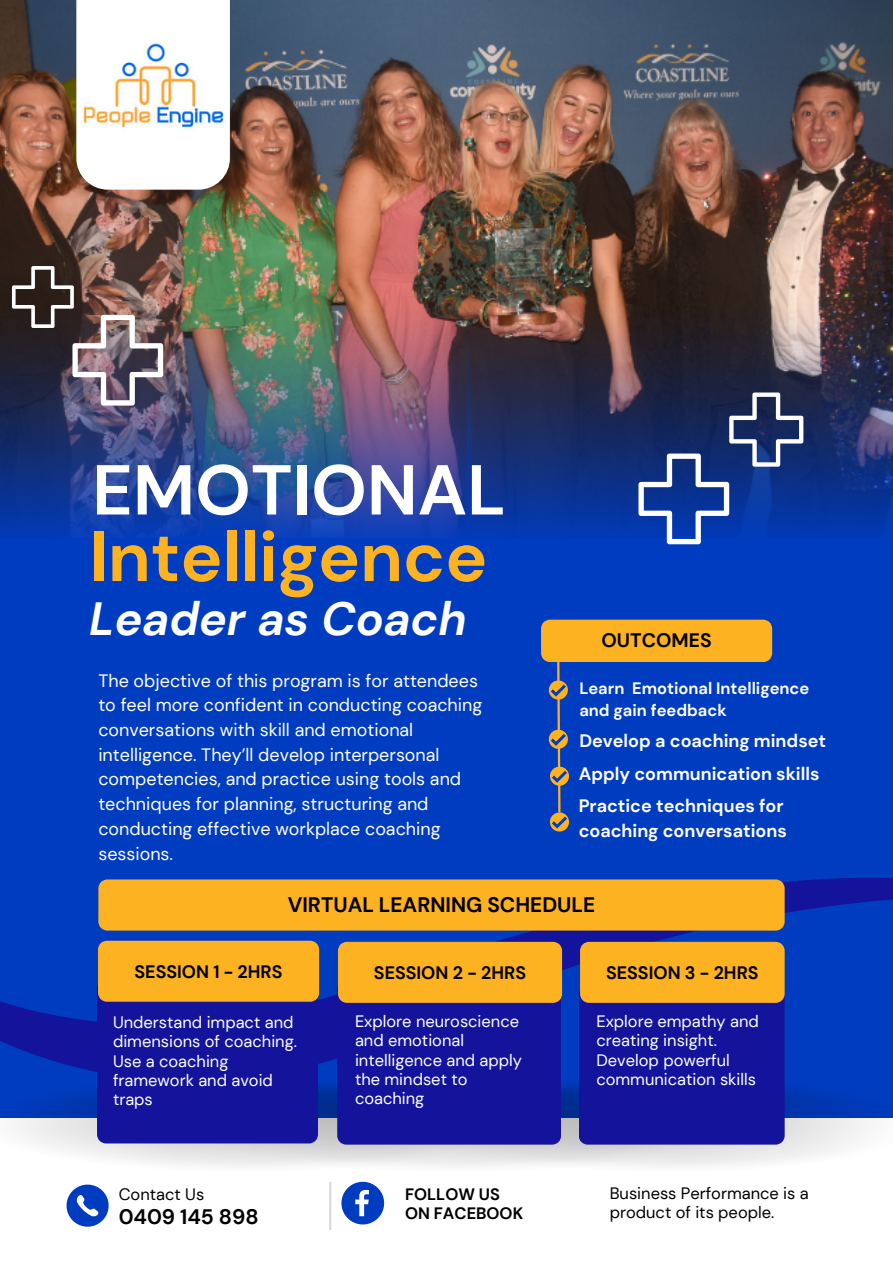
<style>
.page{position:relative;width:893px;height:1264px;background:#fff}
.page>*{position:absolute;margin:0;border:0;box-sizing:border-box;transform-origin:0 0}
.t1{font:700 73.5px "DM Sans";color:#fff}
.t2{font:700 70.5px "DM Sans";color:#fdb221}
.t3{font:700 70.5px "DM Sans";color:#fff}
.t4{font:italic 700 46.5px "DM Sans";color:#fff}
.t5{font:700 21px "DM Sans";color:#000}
.t6{font:700 19.5px "DM Sans";color:#000}
.t7{font:700 18px/24.8px "DM Sans";color:#fff}
.t8{font:700 18px "DM Sans";color:#000}
.t9{font:17.85px/24.8px "DM Sans";color:#fff}
.t10{font:16.5px/19px "DM Sans";color:#fff}
.t11{font:16.5px "DM Sans";color:#000}
.t12{font:700 16.5px/22.5px "DM Sans";color:#fff}
.t13{font:700 16.5px "DM Sans";color:#000}
</style>
<div class="page">
<div style="left:0;top:0;width:892px;height:1262px;background:#003cc0"></div>
<svg style="left:0;top:627px;width:892px;height:448px"></svg>
<div style="left:0;top:1118px;width:892px;height:144px;background:#fff"></div>
<img style="left:196px;top:1081px;width:213px;height:89px">
<img style="left:409px;top:1075px;width:461px;height:95px">
<svg style="left:97px;top:940px;width:222px;height:203px;background:#584376"></svg>
<svg style="left:337px;top:941px;width:225px;height:203px;background:#584377"></svg>
<svg style="left:578px;top:941px;width:206px;height:203px;background:#584377"></svg>
<div style="left:98px;top:879px;width:686px;height:51px;background:#fdb221"></div>
<img style="left:0;top:0;width:892px;height:302px">
<img style="left:0;top:302px;width:467px;height:236px">
<img style="left:467px;top:302px;width:425px;height:234px">
<svg style="left:541px;top:619px;width:231px;height:212px"></svg>
<svg style="left:76px;top:0;width:154px;height:190px;background:#f4f2f1"></svg>
<svg style="left:67px;top:1184px;width:41px;height:42px"></svg>
<svg style="left:638px;top:392px;width:165px;height:152px;background:#2a478c"></svg>
<img style="left:12px;top:266px;width:151px;height:139px">
<img style="left:79px;top:23px;width:148px;height:133px">
<hr style="left:329px;top:1181px;width:2px;height:48px;background:#d9d9d9">
<svg style="left:341px;top:1181px;width:43px;height:43px"></svg>
<p class="t3" style="left:92px;top:444px;width:415px">EMOTIONAL</p>
<p class="t1" style="left:89px;top:448px;width:433px">EMOTIONAL</p>
<p class="t2" style="left:89px;top:511px;width:399px">Intelligence</p>
<p class="t4" style="left:89px;top:588px;width:379px">Leader as Coach</p>
<p class="t6" style="left:601px;top:627px;width:112px">OUTCOMES</p>
<p class="t9" style="left:98px;top:668px;width:385px">The objective of this program is for attendees to feel more confident in conducting coaching conversations with skill and emotional intelligence. They’ll develop interpersonal competencies, and practice using tools and techniques for planning, structuring and conducting effective workplace coaching sessions.</p>
<p class="t12" style="left:579px;top:677px;width:231px">Learn Emotional Intelligence and gain feedback</p>
<p class="t7" style="left:579px;top:729px;width:248px">Develop a coaching mindset</p>
<p class="t7" style="left:578px;top:761px;width:242px">Apply communication skills</p>
<p class="t7" style="left:578px;top:793px;width:209px">Practice techniques for coaching conversations</p>
<p class="t5" style="left:288px;top:891px;width:309px">VIRTUAL LEARNING SCHEDULE</p>
<p class="t8" style="left:134px;top:959px;width:149px">SESSION 1 - 2HRS</p>
<p class="t8" style="left:374px;top:961px;width:154px">SESSION 2 - 2HRS</p>
<p class="t8" style="left:606px;top:961px;width:154px">SESSION 3 - 2HRS</p>
<p class="t10" style="left:113px;top:1013px;width:185px">Understand impact and dimensions of coaching.<br>Use a coaching framework and avoid traps</p>
<p class="t10" style="left:355px;top:1012px;width:168px">Explore neuroscience and emotional intelligence and apply the mindset to coaching</p>
<p class="t10" style="left:596px;top:1012px;width:164px">Explore empathy and creating insight.<br>Develop powerful communication skills</p>
<p class="t11" style="left:119px;top:1183px;width:87px">Contact Us</p>
<p class="t11" style="left:609px;top:1182px;width:200px">Business Performance is a</p>
<p class="t11" style="left:609px;top:1201px;width:166px">product of its people.</p>
<p class="t13" style="left:405px;top:1183px;width:96px">FOLLOW US</p>
<p class="t5" style="left:119px;top:1202px;width:141px">0409 145 898</p>
<p class="t13" style="left:405px;top:1202px;width:120px">ON FACEBOOK</p>
</div>
